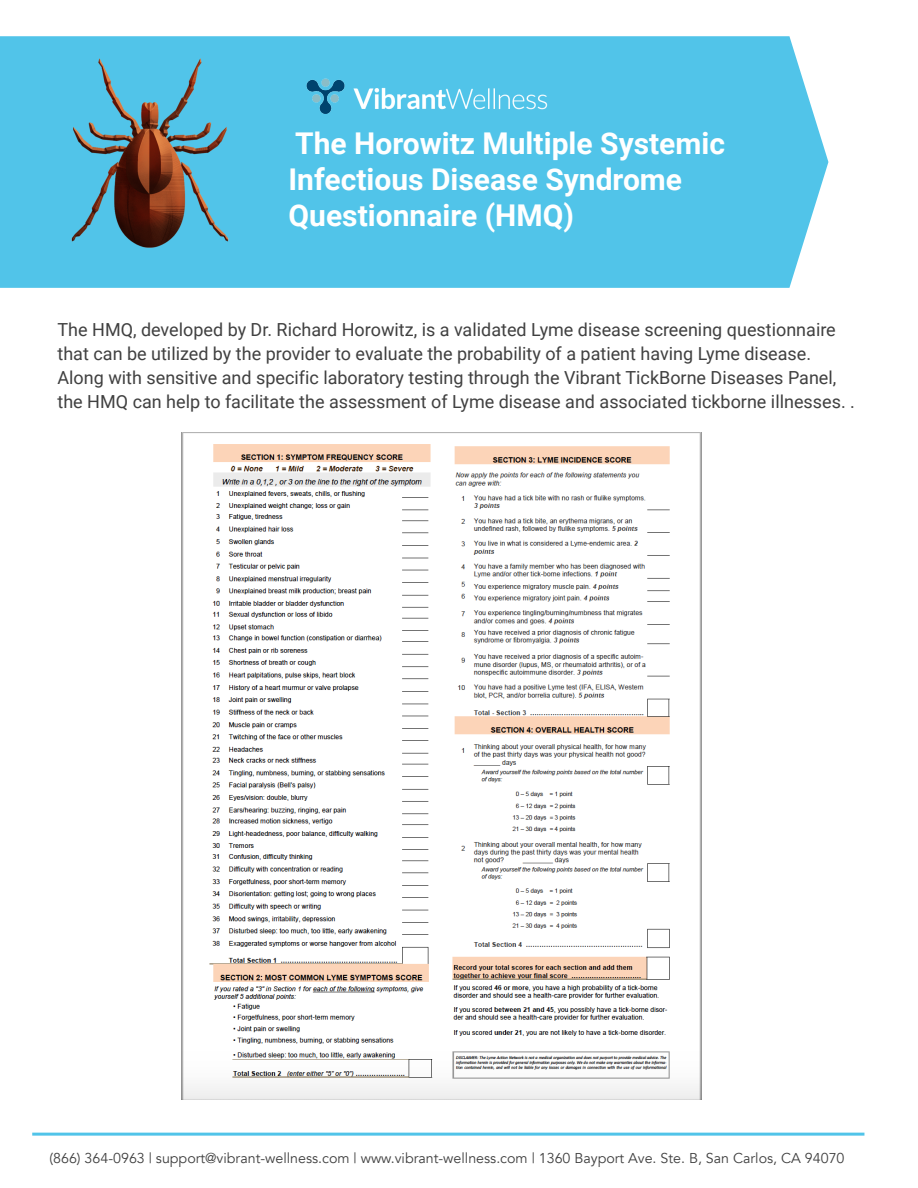
<style>
.page{position:relative;width:918px;height:1188px;background:#fff}
.page>*{position:absolute;margin:0;border:0;box-sizing:border-box;transform-origin:0 0}
.t1{font:700 30px/36px "Roboto";color:#fff}
.t2{font:18px/24px "Roboto";color:#404040}
.t3{font:14.25px "Avenir";color:#404040}
</style>
<div class="page">
<div style="left:0;top:36px;width:828px;height:252px;background:#51c4e9"></div>
<hr style="left:32px;top:1133px;width:832px;height:3px;background:#51c4e9">
<img style="left:302px;top:73px;width:261px;height:46px">
<img style="left:0;top:41px;width:302px;height:226px">
<img style="left:182px;top:432px;width:519px;height:667px">
<h1 class="t1" style="left:289px;top:124px;width:438px">The Horowitz Multiple Systemic<br>Infectious Disease Syndrome<br>Questionnaire (HMQ)</h1>
<p class="t2" style="left:58px;top:317px;width:799px">The HMQ, developed by Dr. Richard Horowitz, is a validated Lyme disease screening questionnaire that can be utilized by the provider to evaluate the probability of a patient having Lyme disease.<br>Along with sensitive and specific laboratory testing through the Vibrant TickBorne Diseases Panel, the HMQ can help to facilitate the assessment of Lyme disease and associated tickborne illnesses. .</p>
<p class="t3" style="left:50px;top:1149px;width:797px">(866) 364-0963 | support@vibrant-wellness.com | www.vibrant-wellness.com | 1360 Bayport Ave. Ste. B, San Carlos, CA 94070</p>
</div>
